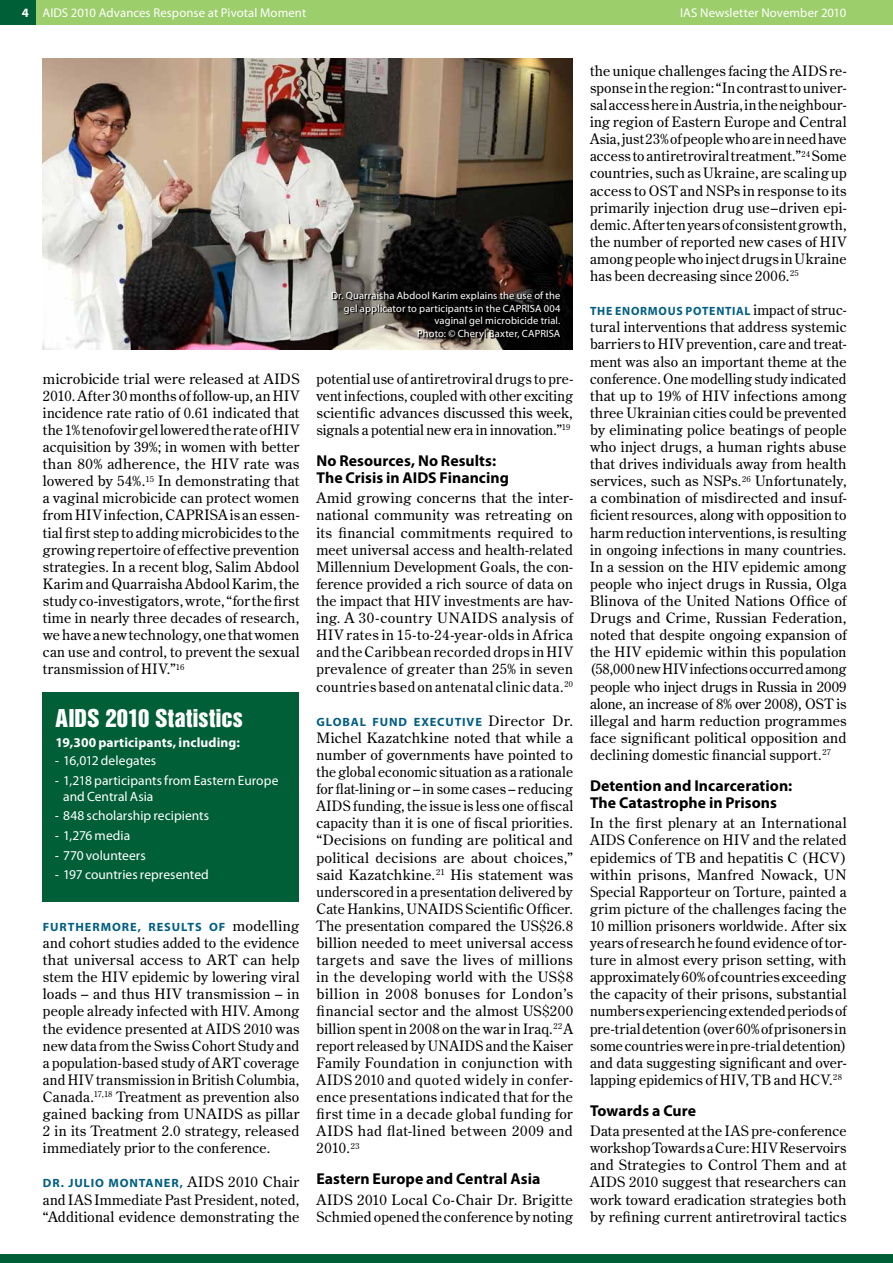
<style>
.page{position:relative;width:893px;height:1263px;background:#fff}
.page>*{position:absolute;margin:0;border:0;box-sizing:border-box;transform-origin:0 0}
.t1{font:22.5px "Helvetica Inserat LT Std";letter-spacing:.005em;color:#fff}
.t2{font:700 15.75px/17.1px "Myriad Pro";letter-spacing:.005em;color:#000}
.t3{font:14.25px/17.1px "Century Old Style Std";letter-spacing:.015em;color:#000;text-align:justify}
.t4{font:13.5px/16.2px "Myriad Pro";color:#fff}
.t5{font:700 13.5px "Myriad Pro";letter-spacing:.01em;color:#fff}
.t6{font:12.75px "Myriad Pro";letter-spacing:.005em;color:#fff}
.t7{font:700 12px "Myriad Pro";letter-spacing:.07em;color:#005e83}
.t8{font:10.5px/12.6px "Myriad Pro";letter-spacing:.01em;color:#fff;text-align:right}
.s1{font-weight:700}
.s2{font-family:"Century Old Style Std"}
.s3{font-family:"Century Old Style Std";font-weight:400;font-size:14.25px;color:#000}
</style>
<div class="page">
<div style="left:43px;top:692px;width:256px;height:209px;background:#005f36"></div>
<img style="left:43px;top:59px;width:530px;height:290px">
<svg style="left:332px;top:292px;width:230px;height:49px;background:#2c2926"></svg>
<div style="left:0;top:0;width:893px;height:25px;background:#9dce6c"></div>
<div style="left:0;top:0;width:36px;height:25px;background:#005f36"></div>
<div style="left:0;top:1254px;width:893px;height:9px;background:#005f36"></div>
<p class="t6" style="left:22px;top:5px;width:286px"><span class="s1">4</span> AIDS 2010 Advances Response at Pivotal Moment</p>
<p class="t6" style="left:680px;top:5px;width:168px">IAS Newsletter November 2010</p>
<p class="t3" style="left:43px;top:370px;width:258px">microbicide trial were released at AIDS 2010. After 30 months of follow-up, an HIV incidence rate ratio of 0.61 indicated that the 1% tenofovir gel lowered the rate of HIV acquisition by 39%; in women with better than 80% adherence, the HIV rate was lowered by 54%.<sup>15</sup> In demonstrating that a vaginal microbicide can protect women from HIV infection, CAPRISA is an essen&shy;tial first step to adding microbicides to the growing repertoire of effective prevention strategies. In a recent blog, Salim Abdool Karim and Quarraisha Abdool Karim, the study co-investigators, wrote, “for the first time in nearly three decades of research, we have a new technology, one that women can use and control, to prevent the sexual transmission of HIV.”<sup>16</sup></p>
<h1 class="t1" style="left:56px;top:705px;width:189px">AIDS 2010 Statistics</h1>
<p class="t5" style="left:56px;top:735px;width:186px">19,300 participants, including:</p>
<p class="t4" style="left:56px;top:752px;width:102px"><span class="s2">-</span> 16,012 delegates</p>
<p class="t4" style="left:63px;top:772px;width:217px;text-indent:-8px"><span class="s2">-</span> 1,218 participants from Eastern Europe and Central Asia</p>
<p class="t4" style="left:56px;top:808px;width:155px"><span class="s2">-</span> 848 scholarship recipients</p>
<p class="t4" style="left:56px;top:827px;width:76px"><span class="s2">-</span> 1,276 media</p>
<p class="t4" style="left:56px;top:847px;width:92px"><span class="s2">-</span> 770 volunteers</p>
<p class="t4" style="left:56px;top:867px;width:155px"><span class="s2">-</span> 197 countries represented</p>
<p class="t7" style="left:43px;top:920px;width:258px">Furthermore, results of <span class="s3">modelling</span></p>
<p class="t3" style="left:43px;top:934px;width:258px">and cohort studies added to the evidence that universal access to ART can help stem the HIV epidemic by lowering viral loads – and thus HIV transmission – in people already infected with HIV. Among the evidence presented at AIDS 2010 was new data from the Swiss Cohort Study and a population-based study of ART coverage and HIV transmission in British Columbia, Canada.<sup>17,18</sup> Treatment as prevention also gained backing from UNAIDS as pillar 2 in its Treatment 2.0 strategy, released immediately prior to the conference.</p>
<p class="t7" style="left:43px;top:1177px;width:258px">Dr. Julio Montaner, <span class="s3">AIDS 2010 Chair</span></p>
<p class="t3" style="left:43px;top:1190px;width:258px">and IAS Immediate Past President, noted, “Additional evidence demonstrating the</p>
<p class="t8" style="left:331px;top:289px;width:231px">Dr. Quarraisha Abdool Karim explains the use of the gel applicator to participants in the CAPRISA 004 vaginal gel microbicide trial.<br>Photo: © Cheryl Baxter, CAPRISA</p>
<p class="t3" style="left:316px;top:370px;width:258px">potential use of antiretroviral drugs to pre&shy;vent infections, coupled with other exciting scientific advances discussed this week, signals a potential new era in innovation.”<sup>19</sup></p>
<p class="t2" style="left:316px;top:452px;width:194px">No Resources, No Results:<br>The Crisis in AIDS Financing</p>
<p class="t3" style="left:316px;top:489px;width:258px">Amid growing concerns that the inter&shy;national community was retreating on its financial commitments required to meet universal access and health-related Millennium Development Goals, the con&shy;ference provided a rich source of data on the impact that HIV investments are hav&shy;ing. A 30-country UNAIDS analysis of HIV rates in 15-to-24-year-olds in Africa and the Caribbean recorded drops in HIV prevalence of greater than 25% in seven countries based on antenatal clinic data.<sup>20</sup></p>
<p class="t7" style="left:316px;top:715px;width:258px">Global Fund Executive <span class="s3">Director Dr.</span></p>
<p class="t3" style="left:316px;top:729px;width:258px">Michel Kazatchkine noted that while a number of governments have pointed to the global economic situation as a rationale for flat-lining or – in some cases – reducing AIDS funding, the issue is less one of fiscal capacity than it is one of fiscal priorities. “Decisions on funding are political and political decisions are about choices,” said Kazatchkine.<sup>21</sup> His statement was underscored in a presentation delivered by Cate Hankins, UNAIDS Scientific Officer.<br>The presentation compared the US$26.8 billion needed to meet universal access targets and save the lives of millions in the developing world with the US$8 billion in 2008 bonuses for London’s financial sector and the almost US$200 billion spent in 2008 on the war in Iraq.<sup>22</sup> A report released by UNAIDS and the Kaiser Family Foundation in conjunction with AIDS 2010 and quoted widely in confer&shy;ence presentations indicated that for the first time in a decade global funding for AIDS had flat-lined between 2009 and 2010.<sup>23</sup></p>
<p class="t2" style="left:316px;top:1171px;width:225px">Eastern Europe and Central Asia</p>
<p class="t3" style="left:316px;top:1190px;width:258px">AIDS 2010 Local Co-Chair Dr. Brigitte<br>Schmied opened the conference by noting</p>
<p class="t3" style="left:590px;top:62px;width:258px">the unique challenges facing the AIDS re&shy;sponse in the region: “In contrast to univer&shy;sal access here in Austria, in the neighbour&shy;ing region of Eastern Europe and Central Asia, just 23% of people who are in need have access to antiretroviral treatment.”<sup>24</sup> Some countries, such as Ukraine, are scaling up access to OST and NSPs in response to its primarily injection drug use–driven epi&shy;demic. After ten years of consistent growth, the number of reported new cases of HIV among people who inject drugs in Ukraine has been decreasing since 2006.<sup>25</sup></p>
<p class="t7" style="left:590px;top:304px;width:258px">The enormous potential <span class="s3">impact of struc-</span></p>
<p class="t3" style="left:590px;top:318px;width:258px">tural interventions that address systemic barriers to HIV prevention, care and treat&shy;ment was also an important theme at the conference. One modelling study indicated that up to 19% of HIV infections among three Ukrainian cities could be prevented by eliminating police beatings of people who inject drugs, a human rights abuse that drives individuals away from health services, such as NSPs.<sup>26</sup> Unfortunately, a combination of misdirected and insuf&shy;ficient resources, along with opposition to harm reduction interventions, is resulting in ongoing infections in many countries.<br>In a session on the HIV epidemic among people who inject drugs in Russia, Olga Blinova of the United Nations Office of Drugs and Crime, Russian Federation, noted that despite ongoing expansion of the HIV epidemic within this population (58,000 new HIV infections occurred among people who inject drugs in Russia in 2009 alone, an increase of 8% over 2008), OST is illegal and harm reduction programmes face significant political opposition and declining domestic financial support.<sup>27</sup></p>
<p class="t2" style="left:590px;top:777px;width:204px">Detention and Incarceration:<br>The Catastrophe in Prisons</p>
<p class="t3" style="left:590px;top:814px;width:258px">In the first plenary at an International AIDS Conference on HIV and the related epidemics of TB and hepatitis C (HCV) within prisons, Manfred Nowack, UN Special Rapporteur on Torture, painted a grim picture of the challenges facing the 10 million prisoners worldwide. After six years of research he found evidence of tor&shy;ture in almost every prison setting, with approximately 60% of countries exceeding the capacity of their prisons, substantial numbers experiencing extended periods of pre-trial detention (over 60% of prisoners in some countries were in pre-trial detention) and data suggesting significant and over&shy;lapping epidemics of HIV, TB and HCV.<sup>28</sup></p>
<p class="t2" style="left:590px;top:1102px;width:108px">Towards a Cure</p>
<p class="t3" style="left:590px;top:1122px;width:258px">Data presented at the IAS pre-conference workshop Towards a Cure: HIV Reservoirs and Strategies to Control Them and at AIDS 2010 suggest that researchers can work toward eradication strategies both by refining current antiretroviral tactics</p>
</div>
